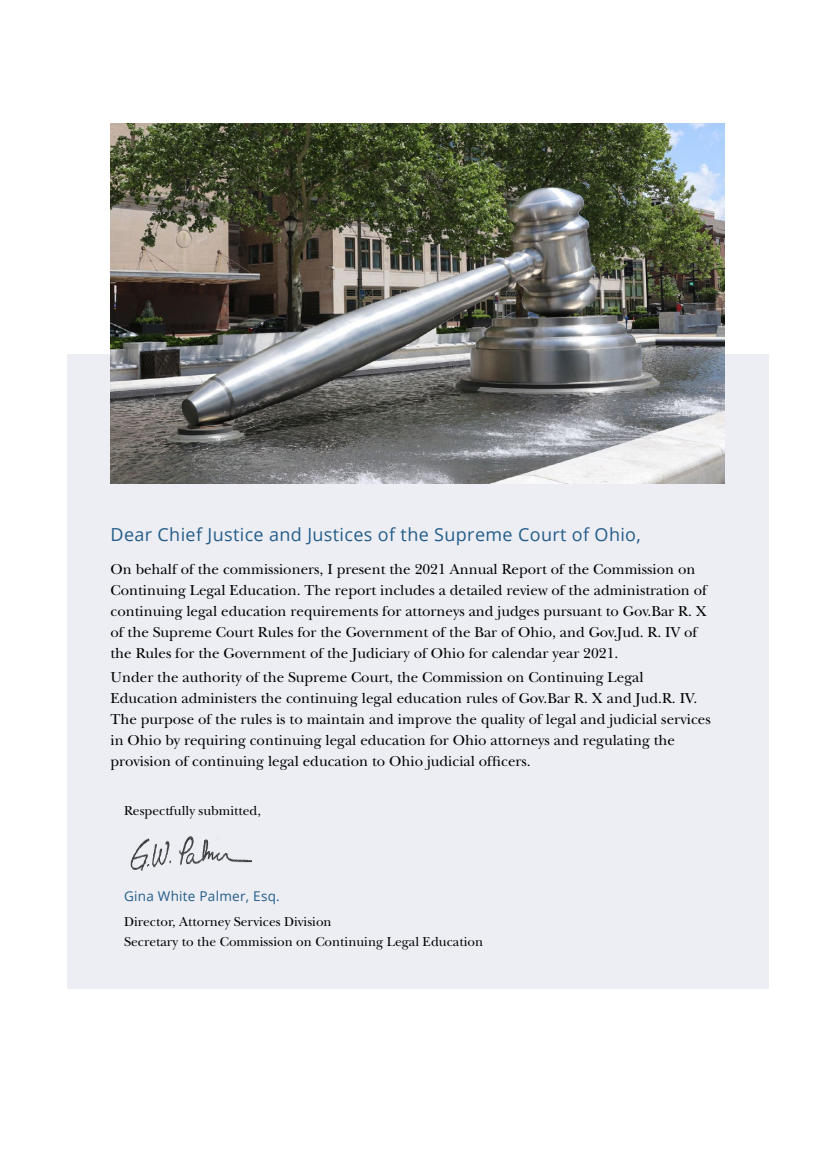
<style>
.page{position:relative;width:837px;height:1175px;background:#fff}
.page>*{position:absolute;margin:0;border:0;box-sizing:border-box;transform-origin:0 0}
.Following_Para{font:18px "Open Sans";letter-spacing:.02em;color:#245d89}
._1st_Para{font:15px/21px "New Baskerville Std";color:#000}
._1st_Para-2{font:13.5px "New Baskerville Std";color:#000}
.Following_Para-2{font:13.5px "New Baskerville Std";color:#000}
.Following_Para-3{font:13.5px "Open Sans";letter-spacing:.02em;color:#245d89}
</style>
<div class="page">
<div style="left:68px;top:354px;width:702px;height:634px;background:#edeef3"></div>
<img style="left:130px;top:836px;width:122px;height:35px">
<img style="left:111px;top:124px;width:613px;height:359px">
<p class="Following_Para" style="left:111px;top:521px;width:532px">Dear Chief Justice and Justices of the Supreme Court of Ohio,</p>
<p class="_1st_Para" style="left:111px;top:558px;width:598px">On behalf of the commissioners, I present the 2021 Annual Report of the Commission on Continuing Legal Education. The report includes a detailed review of the administration of continuing legal education requirements for attorneys and judges pursuant to Gov.Bar R. X of the Supreme Court Rules for the Government of the Bar of Ohio, and Gov.Jud. R. IV of the Rules for the Government of the Judiciary of Ohio for calendar year 2021.</p>
<p class="_1st_Para" style="left:111px;top:667px;width:602px">Under the authority of the Supreme Court, the Commission on Continuing Legal Education administers the continuing legal education rules of Gov.Bar R. X and Jud.R. IV.<br>The purpose of the rules is to maintain and improve the quality of legal and judicial services in Ohio by requiring continuing legal education for Ohio attorneys and regulating the provision of continuing legal education to Ohio judicial officers.</p>
<p class="Following_Para-2" style="left:124px;top:802px;width:138px">Respectfully submitted,</p>
<p class="Following_Para-3" style="left:124px;top:886px;width:157px">Gina White Palmer, Esq.</p>
<p class="_1st_Para-2" style="left:124px;top:914px;width:209px">Director, Attorney Services Division</p>
<p class="_1st_Para-2" style="left:124px;top:934px;width:361px">Secretary to the Commission on Continuing Legal Education</p>
</div>
